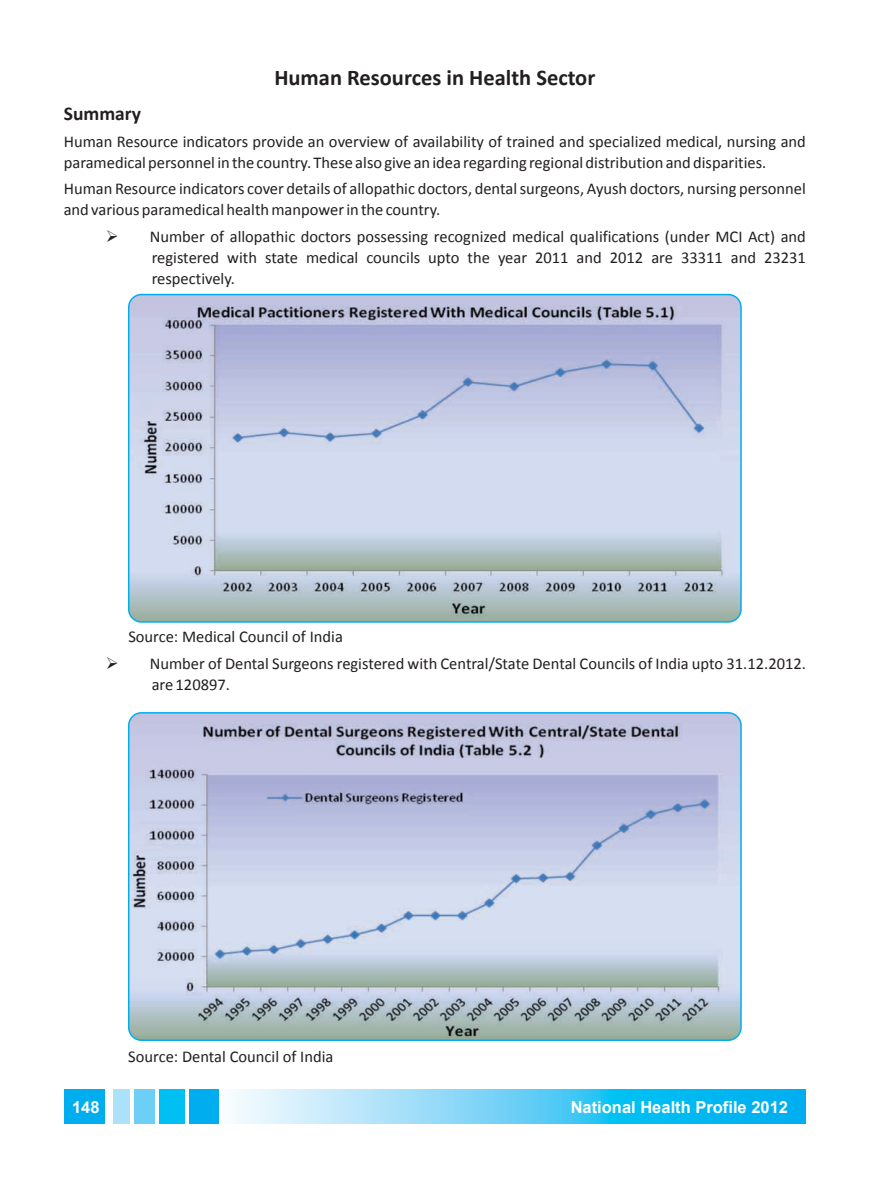
<style>
.page{position:relative;width:891px;height:1188px;background:#fff}
.page>*{position:absolute;margin:0;border:0;box-sizing:border-box;transform-origin:0 0}
.t1{font:700 22.5px "Calibri";color:#231f20}
.t2{font:700 19.5px "Calibri";color:#231f20}
.t3{font:16.5px/21.1px "Calibri";color:#231f20}
.t4{font:700 16.5px "Arial";color:#fff}
</style>
<div class="page">
<svg style="left:218px;top:1090px;width:588px;height:34px;background:#66d1f6"></svg>
<div style="left:64px;top:1090px;width:41px;height:34px;background:#00aeef"></div>
<div style="left:189px;top:1090px;width:29px;height:34px;background:#00aeef"></div>
<div style="left:159px;top:1090px;width:26px;height:34px;background:#00c0f3"></div>
<div style="left:134px;top:1090px;width:21px;height:34px;background:#6ecff6"></div>
<div style="left:114px;top:1090px;width:16px;height:34px;background:#ace1fa"></div>
<img style="left:129px;top:295px;width:612px;height:327px;border-radius:13px">
<div style="left:128px;top:294px;width:614px;height:329px;border:2px solid #00aeef;border-radius:13px"></div>
<img style="left:129px;top:713px;width:612px;height:327px;border-radius:13px">
<div style="left:128px;top:712px;width:614px;height:329px;border:2px solid #00aeef;border-radius:13px"></div>
<h1 class="t1" style="left:274px;top:68px;width:323px">Human Resources in Health Sector</h1>
<p class="t2" style="left:64px;top:105px;width:79px">Summary</p>
<p class="t3" style="left:64px;top:132px;width:744px">Human Resource indicators provide an overview of availability of trained and specialized medical, nursing and paramedical personnel in the country. These also give an idea regarding regional distribution and disparities.</p>
<p class="t3" style="left:64px;top:180px;width:744px">Human Resource indicators cover details of allopathic doctors, dental surgeons, Ayush doctors, nursing personnel and various paramedical health manpower in the country.</p>
<p class="t3" style="left:152px;top:227px;width:656px;text-align:justify;text-indent:-46px">➢ Number of allopathic doctors possessing recognized medical qualifications (under MCI Act) and registered with state medical councils upto the year 2011 and 2012 are 33311 and 23231 respectively.</p>
<p class="t3" style="left:128px;top:628px;width:216px">Source: Medical Council of India</p>
<p class="t3" style="left:152px;top:654px;width:656px;text-indent:-46px">➢ Number of Dental Surgeons registered with Central/State Dental Councils of India upto 31.12.2012. are 120897.</p>
<p class="t3" style="left:128px;top:1048px;width:207px">Source: Dental Council of India</p>
<p class="t4" style="left:72px;top:1101px;width:29px">148</p>
<p class="t4" style="left:571px;top:1101px;width:219px">National Health Profile 2012</p>
</div>
